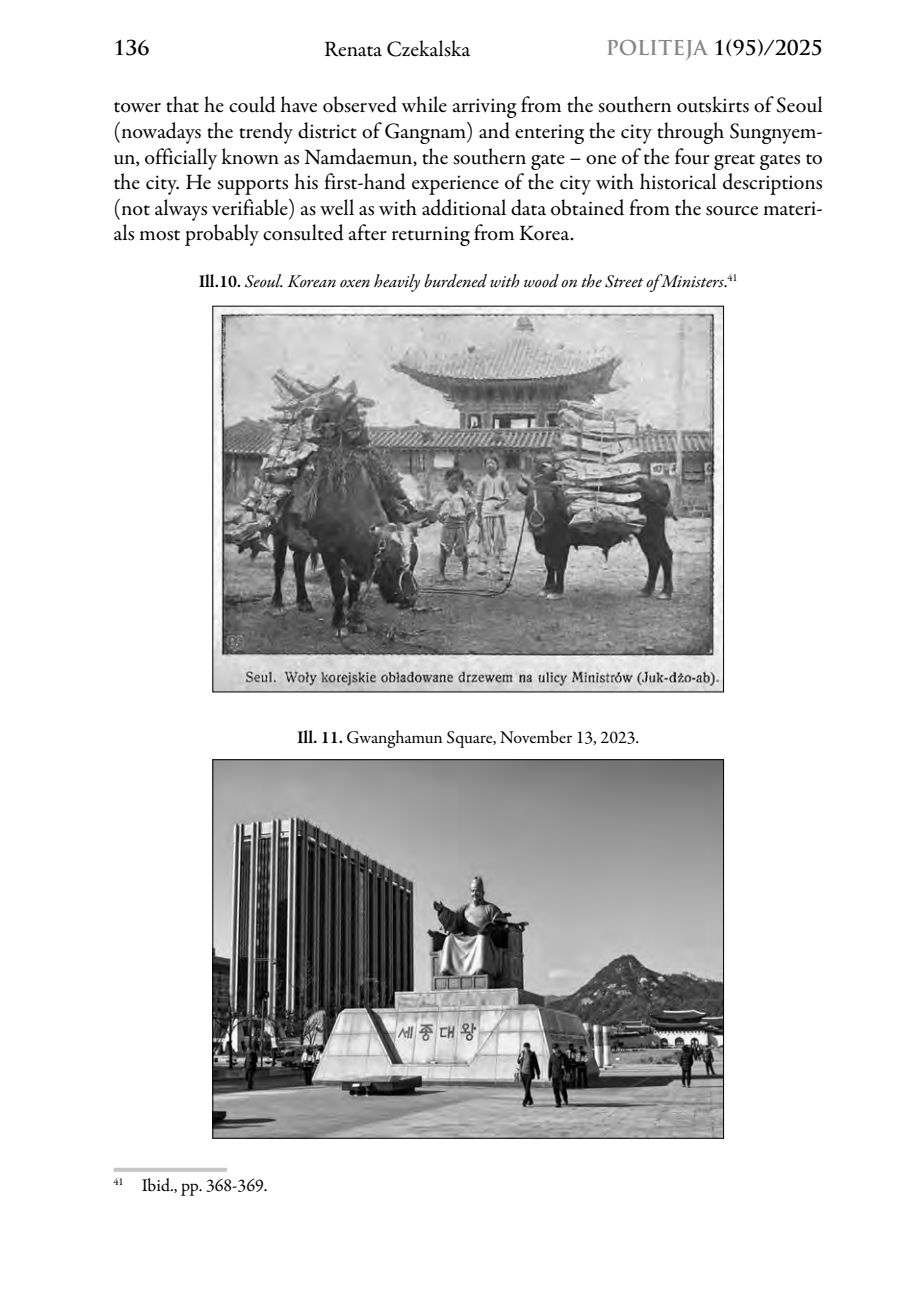
<style>
.page{position:relative;width:908px;height:1304px;background:#fff}
.page>*{position:absolute;margin:0;border:0;box-sizing:border-box;transform-origin:0 0}
.t1{font:22px/25.6px "Garamond Premr Pro";letter-spacing:-.005em;color:#000;text-align:justify}
.t2{font:700 20px "Trajan Pro";color:#000}
.t3{font:italic 18px "Garamond Premr Pro";letter-spacing:-.005em;color:#000}
.t4{font:18px "Garamond Premr Pro";letter-spacing:-.005em;color:#000}
.s1{color:#878787}
.s2{font-weight:600;font-style:normal}
.s3{font-style:normal}
.s4{font-weight:600}
</style>
<div class="page">
<hr style="left:113px;top:1168px;width:114px;height:4px;background:#c6c6c6">
<img style="left:214px;top:308px;width:507px;height:382px">
<img style="left:214px;top:761px;width:507px;height:376px">
<p class="t2" style="left:113px;top:35px;width:37px">136</p>
<p class="t1" style="left:324px;top:36px;width:148px">Renata Czekalska</p>
<p class="t2" style="left:605px;top:35px;width:218px"><span class="s1">POLITEJA</span> 1(95)/2025</p>
<p class="t1" style="left:113px;top:93px;width:710px">tower that he could have observed while arriving from the southern outskirts of Seoul (nowadays the trendy district of Gangnam) and entering the city through Sungnyem&shy;un, officially known as Namdaemun, the southern gate – one of the four great gates to the city. He supports his first-hand experience of the city with historical descriptions (not always verifiable) as well as with additional data obtained from the source materi&shy;als most probably consulted after returning from Korea.</p>
<p class="t3" style="left:198px;top:270px;width:540px"><span class="s2">Ill.10.</span> Seoul. Korean oxen heavily burdened with wood on the Street of Ministers<span class="s3">.</span><sup>41</sup></p>
<p class="t4" style="left:297px;top:726px;width:343px"><span class="s4">Ill. 11.</span> Gwanghamun Square, November 13, 2023.</p>
<p class="t4" style="left:113px;top:1174px;width:155px"><sup>41</sup> Ibid., pp. 368-369.</p>
</div>
